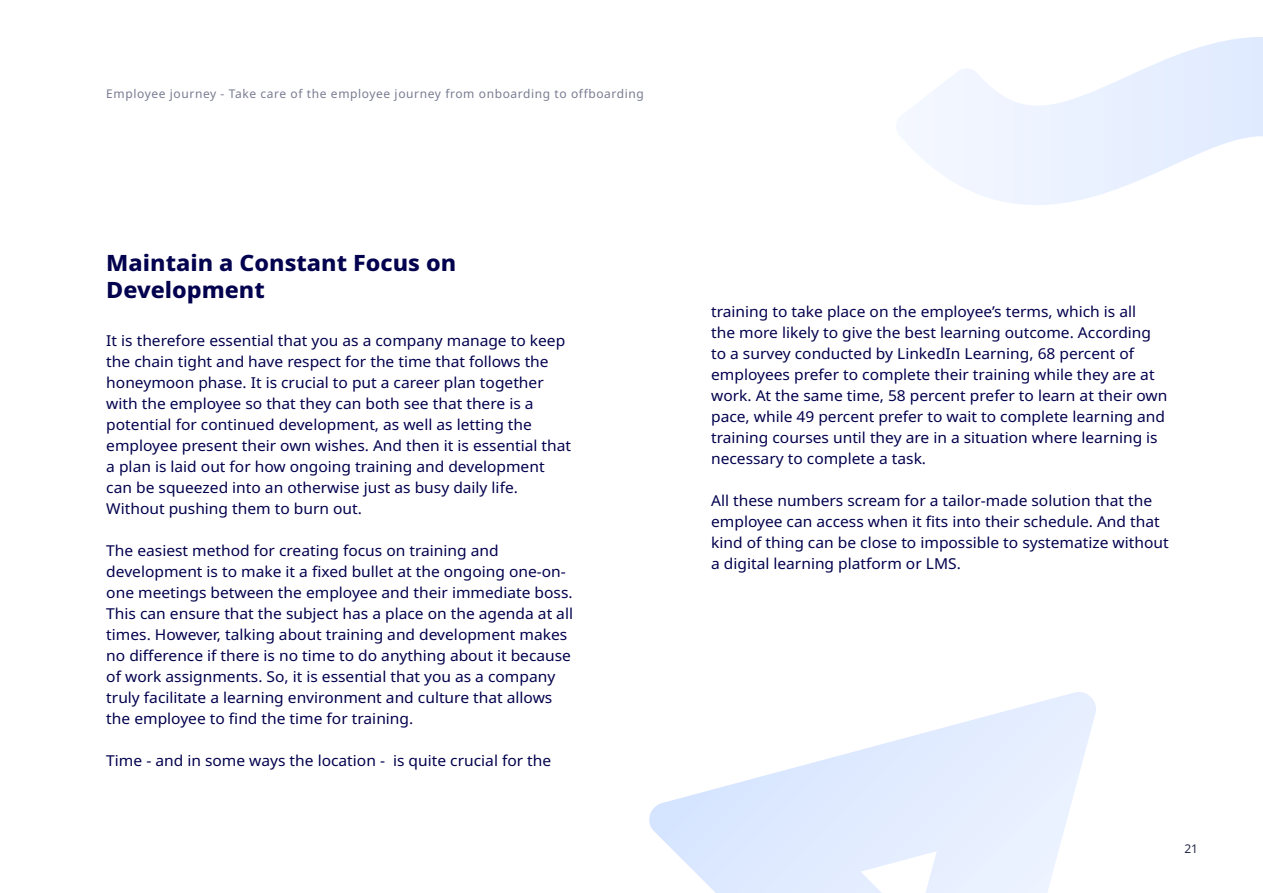
<style>
.page{position:relative;width:1263px;height:893px;background:#fff}
.page>*{position:absolute;margin:0;border:0;box-sizing:border-box;transform-origin:0 0}
.t1{font:800 22.5px/27px "Noto Sans";color:#03024e;scale:1.04 1}
.t2{font:15px/21px "Noto Sans";color:#03024e;scale:1.04 1}
.t3{font:12px "Noto Sans";letter-spacing:.05em;color:#797c91}
.t4{font:12px "Noto Sans";color:#252a48}
</style>
<div class="page">
<svg style="left:649px;top:692px;width:447px;height:201px"></svg>
<svg style="left:897px;top:37px;width:366px;height:168px"></svg>
<p class="t3" style="left:106px;top:87px;width:539px">Employee journey - Take care of the employee journey from onboarding to offboarding</p>
<h1 class="t1" style="left:106px;top:249px;width:338px">Maintain a Constant Focus on<br>Development</h1>
<p class="t2" style="left:106px;top:330px;width:448px">It is therefore essential that you as a company manage to keep the chain tight and have respect for the time that follows the honeymoon phase. It is crucial to put a career plan together with the employee so that they can both see that there is a potential for continued development, as well as letting the employee present their own wishes. And then it is essential that a plan is laid out for how ongoing training and development can be squeezed into an otherwise just as busy daily life.<br>Without pushing them to burn out.</p>
<p class="t2" style="left:106px;top:540px;width:450px">The easiest method for creating focus on training and development is to make it a fixed bullet at the ongoing one-on&shy;one meetings between the employee and their immediate boss.<br>This can ensure that the subject has a place on the agenda at all times. However, talking about training and development makes no difference if there is no time to do anything about it because of work assignments. So, it is essential that you as a company truly facilitate a learning environment and culture that allows the employee to find the time for training.</p>
<p class="t2" style="left:106px;top:750px;width:429px">Time - and in some ways the location - is quite crucial for the</p>
<p class="t2" style="left:711px;top:301px;width:440px">training to take place on the employee’s terms, which is all<br>the more likely to give the best learning outcome. According to a survey conducted by LinkedIn Learning, 68 percent of employees prefer to complete their training while they are at work. At the same time, 58 percent prefer to learn at their own pace, while 49 percent prefer to wait to complete learning and training courses until they are in a situation where learning is necessary to complete a task.</p>
<p class="t2" style="left:711px;top:490px;width:441px">All these numbers scream for a tailor-made solution that the employee can access when it fits into their schedule. And that kind of thing can be close to impossible to systematize without a digital learning platform or LMS.</p>
<p class="t4" style="left:1184px;top:841px;width:15px">21</p>
</div>
